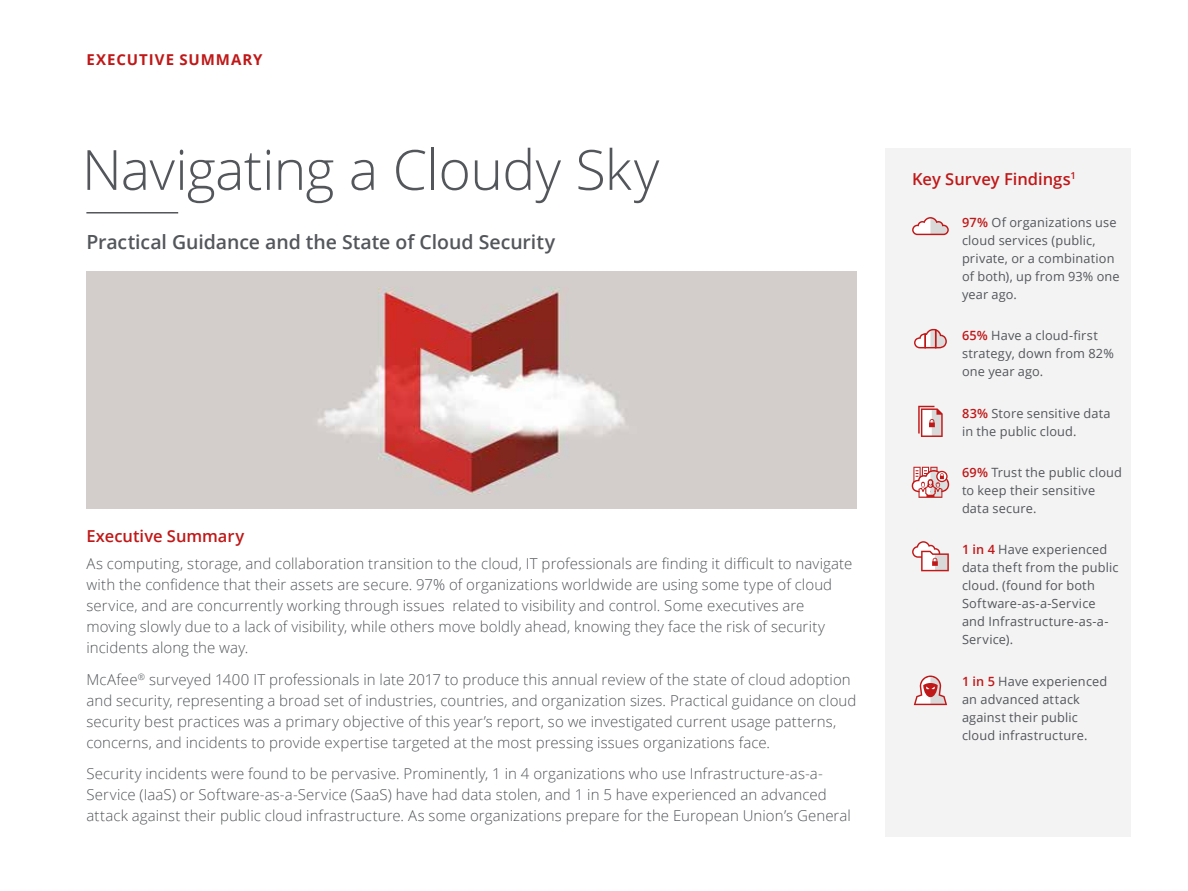
<style>
.page{position:relative;width:1188px;height:891px;background:#fff}
.page>*{position:absolute;margin:0;border:0;box-sizing:border-box;transform-origin:0 0}
.t1{font:300 55.5px "Open Sans";letter-spacing:-.01em;color:#53565a}
.t2{font:600 19.5px "Open Sans";letter-spacing:-.005em;color:#53565a}
.t3{font:600 16.5px "Open Sans";color:#c01818}
.t4{font:300 15px/21px "Open Sans";letter-spacing:.005em;color:#53565a}
.t5{font:700 15px "Open Sans";letter-spacing:.065em;color:#c01818}
.t6{font:12.75px/18px "Open Sans";letter-spacing:.015em;color:#53565a}
.s1{font-weight:600;color:#c01818}
</style>
<div class="page">
<img style="left:86px;top:272px;width:770px;height:236px">
<hr style="left:86px;top:212px;width:92px;height:2px;background:#53565a">
<div style="left:886px;top:148px;width:245px;height:689px;background:#f3f3f4"></div>
<svg style="left:918px;top:406px;width:25px;height:31px"></svg>
<svg style="left:912px;top:467px;width:37px;height:31px"></svg>
<svg style="left:912px;top:541px;width:37px;height:30px"></svg>
<svg style="left:914px;top:676px;width:33px;height:29px"></svg>
<svg style="left:914px;top:328px;width:33px;height:20px"></svg>
<svg style="left:912px;top:217px;width:37px;height:18px"></svg>
<p class="t5" style="left:86px;top:49px;width:178px">EXECUTIVE SUMMARY</p>
<h1 class="t1" style="left:82px;top:132px;width:579px">Navigating a Cloudy Sky</h1>
<h2 class="t2" style="left:86px;top:229px;width:470px">Practical Guidance and the State of Cloud Security</h2>
<p class="t3" style="left:86px;top:525px;width:159px">Executive Summary</p>
<p class="t4" style="left:86px;top:552px;width:768px">As computing, storage, and collaboration transition to the cloud, IT professionals are finding it difficult to navigate with the confidence that their assets are secure. 97% of organizations worldwide are using some type of cloud service, and are concurrently working through issues related to visibility and control. Some executives are moving slowly due to a lack of visibility, while others move boldly ahead, knowing they face the risk of security incidents along the way.</p>
<p class="t4" style="left:86px;top:668px;width:772px">McAfee<sup>®</sup> surveyed 1400 IT professionals in late 2017 to produce this annual review of the state of cloud adoption and security, representing a broad set of industries, countries, and organization sizes. Practical guidance on cloud security best practices was a primary objective of this year’s report, so we investigated current usage patterns, concerns, and incidents to provide expertise targeted at the most pressing issues organizations face.</p>
<p class="t4" style="left:86px;top:763px;width:766px">Security incidents were found to be pervasive. Prominently, 1 in 4 organizations who use Infrastructure-as-a-<br>Service (IaaS) or Software-as-a-Service (SaaS) have had data stolen, and 1 in 5 have experienced an advanced attack against their public cloud infrastructure. As some organizations prepare for the European Union’s General</p>
<p class="t3" style="left:912px;top:168px;width:165px">Key Survey Findings<sup>1</sup></p>
<p class="t6" style="left:962px;top:213px;width:159px"><span class="s1">97%</span> Of organizations use cloud services (public, private, or a combination of both), up from 93% one year ago.</p>
<p class="t6" style="left:962px;top:326px;width:153px"><span class="s1">65%</span> Have a cloud-first strategy, down from 82% one year ago.</p>
<p class="t6" style="left:962px;top:404px;width:150px"><span class="s1">83%</span> Store sensitive data in the public cloud.</p>
<p class="t6" style="left:962px;top:463px;width:162px"><span class="s1">69%</span> Trust the public cloud to keep their sensitive data secure.</p>
<p class="t6" style="left:962px;top:541px;width:158px"><span class="s1">1 in 4</span> Have experienced data theft from the public cloud. (found for both<br>Software-as-a-Service and Infrastructure-as-a-<br>Service).</p>
<p class="t6" style="left:962px;top:672px;width:147px"><span class="s1">1 in 5</span> Have experienced an advanced attack against their public cloud infrastructure.</p>
</div>
